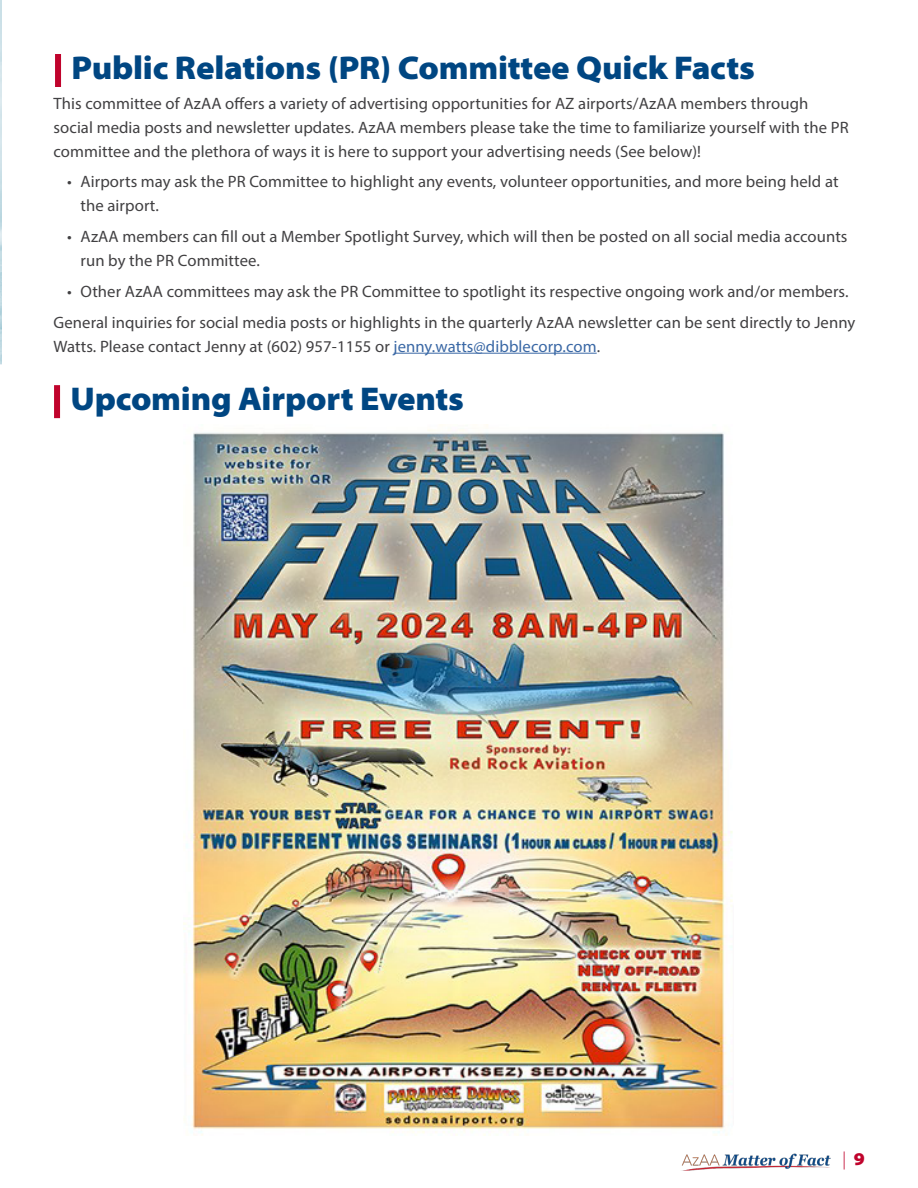
<style>
.page{position:relative;width:918px;height:1188px;background:#fff}
.page>*{position:absolute;margin:0;border:0;box-sizing:border-box;transform-origin:0 0}
.headline{font:33px "Myriad Variable Concept";letter-spacing:-.005em;color:#004682}
.t1{font:18px "Myriad Variable Concept";color:#c0032c}
.body_copy{font:16.5px/24px "Myriad Pro";letter-spacing:.005em;color:#414042}
.s1{color:#3a68a5}
</style>
<div class="page">
<img style="left:0;top:0;width:1px;height:364px">
<img style="left:681px;top:1153px;width:150px;height:17px">
<hr style="left:394px;top:353px;width:203px;height:1px;background:#3a68a5">
<div style="left:55px;top:54px;width:6px;height:33px;background:#c0032c"></div>
<div style="left:54px;top:385px;width:6px;height:33px;background:#c0032c"></div>
<img style="left:184px;top:425px;width:549px;height:711px">
<p class="headline" style="left:72px;top:48px;width:685px">Public Relations (PR) Committee Quick Facts</p>
<p class="body_copy" style="left:54px;top:91px;width:797px">This committee of AzAA offers a variety of advertising opportunities for AZ airports/AzAA members through social media posts and newsletter updates. AzAA members please take the time to familiarize yourself with the PR committee and the plethora of ways it is here to support your advertising needs (See below)!</p>
<p class="body_copy" style="left:81px;top:170px;width:760px;text-indent:-14px">• Airports may ask the PR Committee to highlight any events, volunteer opportunities, and more being held at the airport.</p>
<p class="body_copy" style="left:81px;top:224px;width:768px;text-indent:-14px">• AzAA members can fill out a Member Spotlight Survey, which will then be posted on all social media accounts run by the PR Committee.</p>
<p class="body_copy" style="left:67px;top:279px;width:783px">• Other AzAA committees may ask the PR Committee to spotlight its respective ongoing work and/or members.</p>
<p class="body_copy" style="left:54px;top:310px;width:803px">General inquiries for social media posts or highlights in the quarterly AzAA newsletter can be sent directly to Jenny<br>Watts. Please contact Jenny at (602) 957-1155 or <span class="s1">jenny.watts@dibblecorp.com</span>.</p>
<p class="headline" style="left:71px;top:380px;width:395px">Upcoming Airport Events</p>
<p class="t1" style="left:843px;top:1148px;width:24px">| 9</p>
</div>
